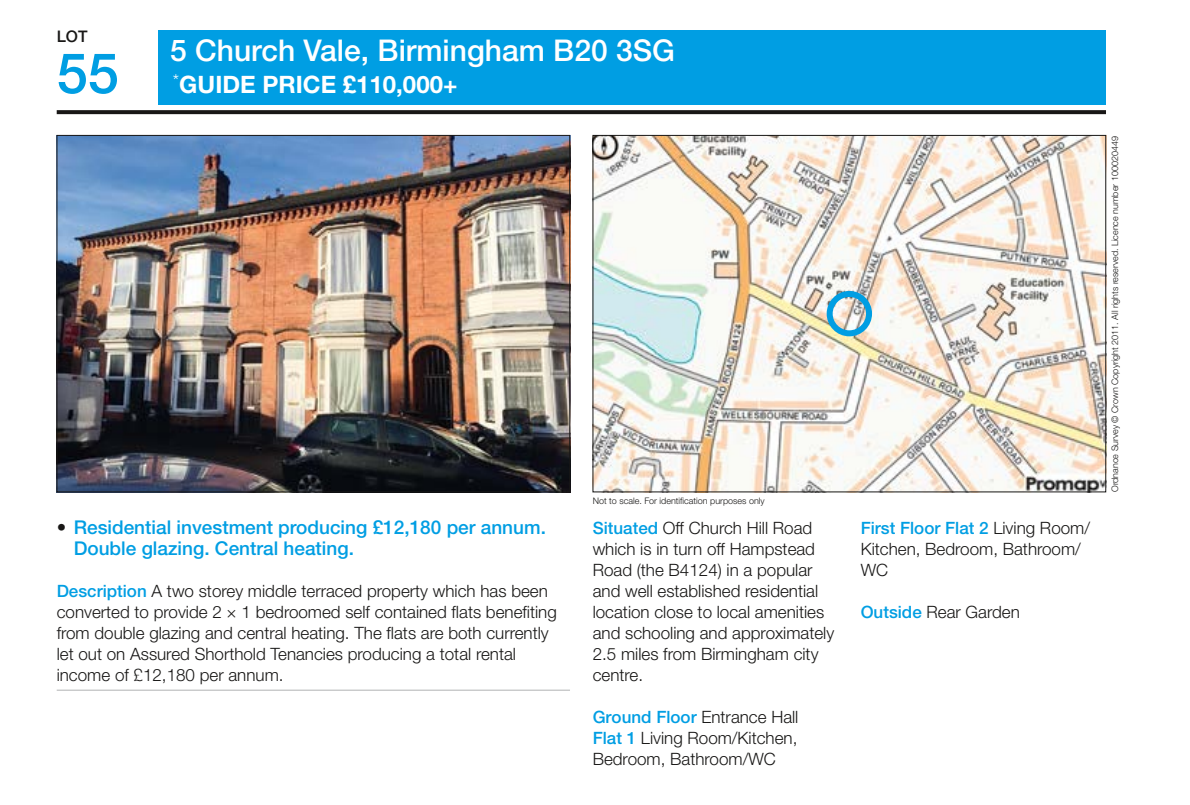
<style>
.page{position:relative;width:1190px;height:805px;background:#fff}
.page>*{position:absolute;margin:0;border:0;box-sizing:border-box;transform-origin:0 0}
.t1{font:500 56px "Helvetica Neue LT Std";color:#009ee3}
.t2{font:500 30px "Helvetica Neue LT Std";color:#fff}
.t3{font:700 24px "Helvetica Neue LT Std";color:#fff}
.t4{font:500 19px/21px "Helvetica Neue LT Std";color:#009ee3}
.t5{font:300 17px/21px "Helvetica Neue LT Std";color:#181716}
.t6{font:500 16px "Helvetica Neue LT Std";color:#181716}
.t7{font:300 9px "Helvetica Neue LT Std";color:#181716}
.s1{color:#181716}
.s2{font-weight:500;color:#009ee3}
</style>
<div class="page">
<div style="left:159px;top:30px;width:947px;height:74px;background:#009ee3"></div>
<svg style="left:57px;top:110px;width:1049px;height:4px;background:#201f1e"></svg>
<img style="left:59px;top:137px;width:509px;height:353px">
<img style="left:594px;top:137px;width:510px;height:353px">
<hr style="left:57px;top:690px;width:513px;height:1px;background:#b1b2b3">
<div style="left:826px;top:291px;width:46px;height:45px;border:6px solid #009ee3;border-radius:50%"></div>
<p class="t6" style="left:57px;top:26px;width:32px">LOT</p>
<h1 class="t1" style="left:57px;top:40px;width:64px">55</h1>
<h2 class="t2" style="left:170px;top:33px;width:506px">5 Church Vale, Birmingham B20 3SG</h2>
<h3 class="t3" style="left:173px;top:70px;width:286px"><sup>*</sup>GUIDE PRICE £110,000+</h3>
<p class="t7" style="left:592px;top:496px;width:174px">Not to scale. For identification purposes only</p>
<p class="t4" style="left:74px;top:517px;width:474px;text-indent:-17px"><span class="s1">•</span> Residential investment producing £12,180 per annum.<br>Double glazing. Central heating.</p>
<p class="t5" style="left:57px;top:580px;width:501px"><span class="s2">Description</span> A two storey middle terraced property which has been converted to provide 2 × 1 bedroomed self contained flats benefiting from double glazing and central heating. The flats are both currently let out on Assured Shorthold Tenancies producing a total rental income of £12,180 per annum.</p>
<p class="t5" style="left:592px;top:517px;width:243px"><span class="s2">Situated</span> Off Church Hill Road which is in turn off Hampstead<br>Road (the B4124) in a popular and well established residential location close to local amenities and schooling and approximately<br>2.5 miles from Birmingham city centre.</p>
<p class="t5" style="left:592px;top:706px;width:207px;text-align:justify"><span class="s2">Ground Floor</span> Entrance Hall <span class="s2">Flat 1</span> Living Room/Kitchen, Bedroom, Bathroom/WC</p>
<p class="t5" style="left:860px;top:517px;width:231px"><span class="s2">First Floor Flat 2</span> Living Room/<br>Kitchen, Bedroom, Bathroom/<br>WC</p>
<p class="t5" style="left:860px;top:601px;width:161px"><span class="s2">Outside</span> Rear Garden</p>
<p class="t7" style="left:1109px;top:492px;width:357px;rotate:-90deg">Ordnance Survey © Crown Copyright 2011. All rights reserved. Licence number 100020449</p>
</div>
